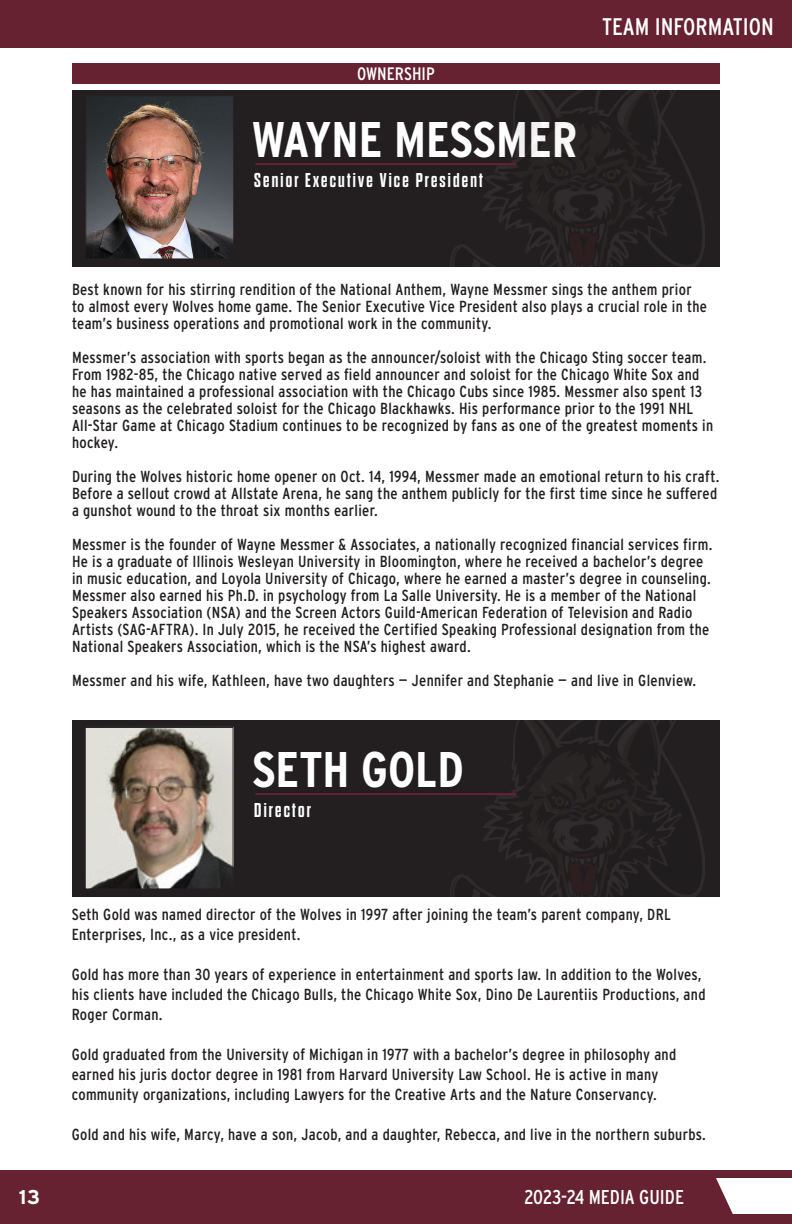
<style>
.page{position:relative;width:792px;height:1224px;background:#fff}
.page>*{position:absolute;margin:0;border:0;box-sizing:border-box;transform-origin:0 0}
.t1{font:700 50px "Interstate Condensed";color:#fff}
.t2{font:24px "Interstate Condensed";color:#fff}
.t3{font:italic 700 20px "Dharma Gothic E";letter-spacing:.1em;color:#fff}
.t4{font:20px "Interstate Condensed";color:#fff}
.t5{font:700 20px "Interstate";color:#fff}
.t6{font:18px "Interstate Condensed";color:#fff}
.t7{font:16px/17px "Interstate Condensed";letter-spacing:.02em;color:#231f20}
</style>
<div class="page">
<div style="left:0;top:1170px;width:792px;height:54px;background:#672231"></div>
<svg style="left:716px;top:1178px;width:76px;height:36px;background:#eee6e8"></svg>
<div style="left:0;top:0;width:792px;height:48px;background:#672231"></div>
<div style="left:72px;top:90px;width:648px;height:176px;background:#231f20"></div>
<img style="left:450px;top:91px;width:255px;height:175px">
<hr style="left:255px;top:163px;width:261px;height:2px;background:#672231">
<img style="left:88px;top:97px;width:144px;height:160px">
<div style="left:86px;top:95px;width:148px;height:164px;border:1px solid #231f20"></div>
<div style="left:72px;top:64px;width:648px;height:20px;background:#672231"></div>
<div style="left:72px;top:720px;width:648px;height:176px;background:#231f20"></div>
<img style="left:450px;top:721px;width:255px;height:175px">
<hr style="left:255px;top:793px;width:261px;height:2px;background:#672231">
<img style="left:87px;top:729px;width:144px;height:158px">
<div style="left:85px;top:727px;width:148px;height:162px;border:1px solid #231f20"></div>
<p class="t6" style="left:357px;top:64px;width:79px">OWNERSHIP</p>
<p class="t1" style="left:252px;top:112px;width:327px">WAYNE MESSMER</p>
<p class="t3" style="left:255px;top:170px;width:230px">Senior Executive Vice President</p>
<h2 class="t2" style="left:602px;top:13px;width:173px">TEAM INFORMATION</h2>
<p class="t7" style="left:72px;top:281px;width:637px">Best known for his stirring rendition of the National Anthem, Wayne Messmer sings the anthem prior to almost every Wolves home game. The Senior Executive Vice President also plays a crucial role in the team’s business operations and promotional work in the community.</p>
<p class="t7" style="left:72px;top:349px;width:643px">Messmer’s association with sports began as the announcer/soloist with the Chicago Sting soccer team.<br>From 1982-85, the Chicago native served as field announcer and soloist for the Chicago White Sox and he has maintained a professional association with the Chicago Cubs since 1985. Messmer also spent 13 seasons as the celebrated soloist for the Chicago Blackhawks. His performance prior to the 1991 NHL All-Star Game at Chicago Stadium continues to be recognized by fans as one of the greatest moments in hockey.</p>
<p class="t7" style="left:72px;top:468px;width:649px">During the Wolves historic home opener on Oct. 14, 1994, Messmer made an emotional return to his craft.<br>Before a sellout crowd at Allstate Arena, he sang the anthem publicly for the first time since he suffered a gunshot wound to the throat six months earlier.</p>
<p class="t7" style="left:72px;top:536px;width:642px">Messmer is the founder of Wayne Messmer &amp; Associates, a nationally recognized financial services firm.<br>He is a graduate of Illinois Wesleyan University in Bloomington, where he received a bachelor’s degree in music education, and Loyola University of Chicago, where he earned a master’s degree in counseling.<br>Messmer also earned his Ph.D. in psychology from La Salle University. He is a member of the National Speakers Association (NSA) and the Screen Actors Guild-American Federation of Television and Radio Artists (SAG-AFTRA). In July 2015, he received the Certified Speaking Professional designation from the National Speakers Association, which is the NSA’s highest award.</p>
<p class="t7" style="left:72px;top:672px;width:626px">Messmer and his wife, Kathleen, have two daughters — Jennifer and Stephanie — and live in Glenview.</p>
<p class="t1" style="left:252px;top:742px;width:213px">SETH GOLD</p>
<p class="t3" style="left:255px;top:800px;width:58px">Director</p>
<p class="t5" style="left:19px;top:1186px;width:23px">13</p>
<p class="t7" style="left:72px;top:904px;width:601px;line-height:20px">Seth Gold was named director of the Wolves in 1997 after joining the team’s parent company, DRL<br>Enterprises, Inc., as a vice president.</p>
<p class="t7" style="left:72px;top:964px;width:635px;line-height:20px">Gold has more than 30 years of experience in entertainment and sports law. In addition to the Wolves, his clients have included the Chicago Bulls, the Chicago White Sox, Dino De Laurentiis Productions, and<br>Roger Corman.</p>
<p class="t7" style="left:72px;top:1044px;width:606px;line-height:20px">Gold graduated from the University of Michigan in 1977 with a bachelor’s degree in philosophy and earned his juris doctor degree in 1981 from Harvard University Law School. He is active in many community organizations, including Lawyers for the Creative Arts and the Nature Conservancy.</p>
<p class="t7" style="left:72px;top:1126px;width:636px">Gold and his wife, Marcy, have a son, Jacob, and a daughter, Rebecca, and live in the northern suburbs.</p>
<p class="t4" style="left:524px;top:1186px;width:161px">2023-24 MEDIA GUIDE</p>
</div>
